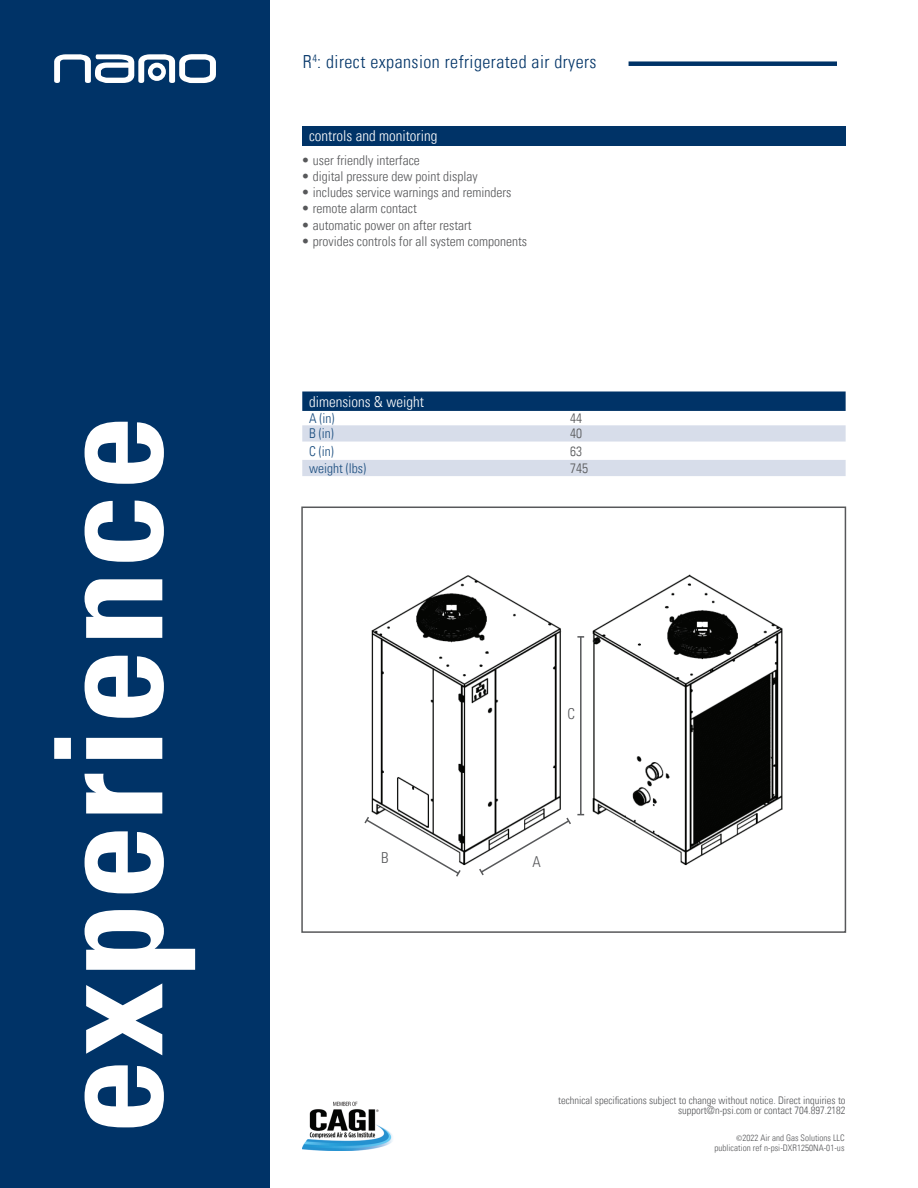
<style>
.page{position:relative;width:918px;height:1188px;background:#fff}
.page>*{position:absolute;margin:0;border:0;box-sizing:border-box;transform-origin:0 0}
.t1{font:700 condensed 150px "Univers";letter-spacing:.02em;color:#fff}
.t2{font:300 condensed 18px "Univers LT";letter-spacing:.025em;color:#003367}
.t3{font:300 condensed 15px "Univers LT";color:#fff}
.t4{font:300 condensed 15px "Univers LT Std";color:#57585a}
.t5{font:300 condensed 13.5px "Univers LT";color:#57585a}
.t6{font:300 condensed 13.5px "Univers LT";color:#1a4d7f}
.t7{font:300 condensed 10.5px/10.5px "Univers LT";color:#57585a;text-align:right}
.t8{font:300 condensed 9px "Univers LT";letter-spacing:.005em;color:#57585a}
.s1{font-family:"Minion Pro";font-weight:400;font-stretch:normal}
</style>
<div class="page">
<div style="left:629px;top:61px;width:208px;height:5px;background:#003367"></div>
<div style="left:0;top:0;width:270px;height:1188px;background:#003367"></div>
<svg style="left:54px;top:54px;width:162px;height:29px"></svg>
<img style="left:302px;top:1101px;width:91px;height:49px">
<div style="left:302px;top:126px;width:544px;height:20px;background:#003367"></div>
<img style="left:371px;top:574px;width:412px;height:292px">
<div style="left:301px;top:507px;width:545px;height:426px;border:2px solid #57585a"></div>
<div style="left:302px;top:392px;width:544px;height:19px;background:#003367"></div>
<svg style="left:302px;top:425px;width:544px;height:51px"></svg>
<hr style="left:580px;top:637px;width:2px;height:178px;background:#57585a">
<svg style="left:577px;top:636px;width:7px;height:2px"></svg>
<svg style="left:478px;top:814px;width:106px;height:62px"></svg>
<svg style="left:364px;top:815px;width:98px;height:62px"></svg>
<h1 class="t1" style="left:17px;top:1134px;width:720px;rotate:-90deg">experience</h1>
<h2 class="t2" style="left:303px;top:51px;width:295px">R<sup>4</sup>: direct expansion refrigerated air dryers</h2>
<p class="t3" style="left:309px;top:127px;width:130px">controls and monitoring</p>
<p class="t5" style="left:302px;top:152px;width:120px">• user friendly interface</p>
<p class="t5" style="left:302px;top:168px;width:178px">• digital pressure dew point display</p>
<p class="t5" style="left:302px;top:184px;width:211px">• includes service warnings and reminders</p>
<p class="t5" style="left:302px;top:200px;width:117px">• remote alarm contact</p>
<p class="t5" style="left:302px;top:217px;width:172px">• automatic power on after restart</p>
<p class="t5" style="left:302px;top:233px;width:227px">• provides controls for all system components</p>
<p class="t3" style="left:309px;top:392px;width:116px">dimensions &amp; weight</p>
<p class="t6" style="left:309px;top:410px;width:27px">A (in)</p>
<p class="t5" style="left:570px;top:410px;width:13px">44</p>
<p class="t6" style="left:309px;top:425px;width:26px">B (in)</p>
<p class="t5" style="left:570px;top:425px;width:13px">40</p>
<p class="t6" style="left:309px;top:443px;width:26px">C (in)</p>
<p class="t5" style="left:570px;top:443px;width:13px">63</p>
<p class="t6" style="left:309px;top:460px;width:58px">weight (lbs)</p>
<p class="t5" style="left:570px;top:460px;width:19px">745</p>
<p class="t4" style="left:381px;top:849px;width:9px">B</p>
<p class="t4" style="left:567px;top:705px;width:9px">C</p>
<p class="t4" style="left:532px;top:853px;width:10px">A</p>
<p class="t7" style="left:558px;top:1095px;width:289px">technical specifications subject to change without notice. Direct inquiries to support@n-psi.com or contact 704.897.2182</p>
<p class="t8" style="left:736px;top:1132px;width:110px"><span class="s1">©</span>2022 Air and Gas Solutions LLC</p>
<p class="t8" style="left:714px;top:1143px;width:132px">publication ref n-psi-DXR1250NA-01-us</p>
</div>
